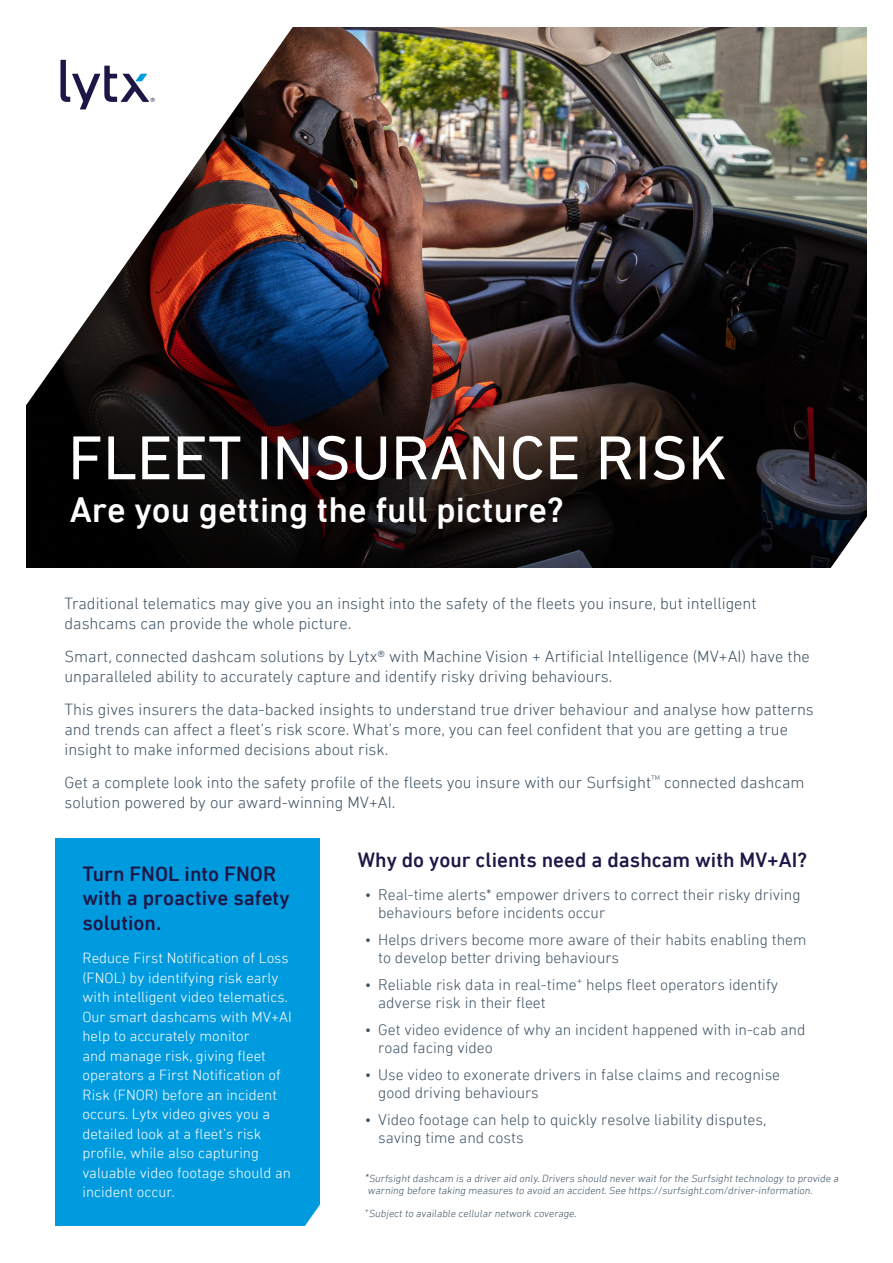
<style>
.page{position:relative;width:893px;height:1263px;background:#fff}
.page>*{position:absolute;margin:0;border:0;box-sizing:border-box;transform-origin:0 0}
.t1{font:63px "DIN Next LT Pro";color:#fff}
.t2{font:500 36px "DIN Next LT Pro";color:#fff}
.t3{font:500 21px/24.6px "DIN Next LT Pro";color:#1e1646}
.t4{font:300 16.5px/19.8px "DIN Next LT Pro";color:#3f5364}
.t5{font:300 15.75px/18px "DIN Next LT Pro";color:#3f5364}
.t6{font:300 15px/19.5px "DIN Next LT Pro";color:#fff}
.t7{font:300 10.5px/12.6px "DIN Next LT Pro";color:#3f5364}
.t8{font:300 7.05px "DIN Next LT Pro";color:#3f5364}
.s1{font-size:12px}
</style>
<div class="page">
<img style="left:27px;top:27px;width:839px;height:540px">
<svg style="left:26px;top:27px;width:286px;height:415px"></svg>
<svg style="left:60px;top:60px;width:95px;height:49px"></svg>
<svg style="left:808px;top:505px;width:59px;height:63px"></svg>
<div style="left:55px;top:838px;width:265px;height:387px;background:#009ade"></div>
<svg style="left:290px;top:1204px;width:30px;height:22px"></svg>
<h1 class="t1" style="left:68px;top:421px;width:660px">FLEET INSURANCE RISK</h1>
<h2 class="t2" style="left:70px;top:489px;width:496px">Are you getting the full picture?</h2>
<p class="t4" style="left:64px;top:593px;width:694px">Traditional telematics may give you an insight into the safety of the fleets you insure, but intelligent dashcams can provide the whole picture.</p>
<p class="t4" style="left:64px;top:646px;width:747px">Smart, connected dashcam solutions by Lytx® with Machine Vision + Artificial Intelligence (MV+AI) have the unparalleled ability to accurately capture and identify risky driving behaviours.</p>
<p class="t4" style="left:64px;top:700px;width:751px">This gives insurers the data-backed insights to understand true driver behaviour and analyse how patterns and trends can affect a fleet’s risk score. What’s more, you can feel confident that you are getting a true insight to make informed decisions about risk.</p>
<p class="t4" style="left:64px;top:772px;width:588px">Get a complete look into the safety profile of the fleets you insure with our Surfsight</p>
<p class="t8" style="left:651px;top:773px;width:10px">TM</p>
<p class="t4" style="left:664px;top:772px;width:142px">connected dashcam</p>
<p class="t4" style="left:64px;top:792px;width:332px">solution powered by our award-winning MV+AI.</p>
<p class="t3" style="left:82px;top:861px;width:209px">Turn FNOL into FNOR with a proactive safety solution.</p>
<p class="t6" style="left:82px;top:948px;width:211px">Reduce First Notification of Loss (FNOL) by identifying risk early with intelligent video telematics.<br>Our smart dashcams with MV+AI help to accurately monitor<br>and manage risk, giving fleet operators a First Notification of<br>Risk (FNOR) before an incident occurs. Lytx video gives you a detailed look at a fleet’s risk profile, while also capturing valuable video footage should an incident occur.</p>
<p class="t3" style="left:358px;top:847px;width:451px">Why do your clients need a dashcam with MV+AI?</p>
<p class="t5" style="left:378px;top:886px;width:424px;text-indent:-13px">• Real-time alerts* empower drivers to correct their risky driving behaviours before incidents occur</p>
<p class="t5" style="left:378px;top:930px;width:430px;text-indent:-13px">• Helps drivers become more aware of their habits enabling them to develop better driving behaviours</p>
<p class="t5" style="left:378px;top:975px;width:402px;text-indent:-14px">• Reliable risk data in real-time<sup>+</sup> helps fleet operators identify adverse risk in their fleet</p>
<p class="t5" style="left:378px;top:1020px;width:429px;text-indent:-13px">• Get video evidence of why an incident happened with in-cab and road facing video</p>
<p class="t5" style="left:378px;top:1065px;width:403px;text-indent:-13px">• Use video to exonerate drivers in false claims and recognise good driving behaviours</p>
<p class="t5" style="left:378px;top:1110px;width:390px;text-indent:-13px">• Video footage can help to quickly resolve liability disputes, saving time and costs</p>
<p class="t7" style="left:365px;top:1172px;width:477px"><span class="s1">*</span>Surfsight dashcam is a driver aid only. Drivers should never wait for the Surfsight technology to provide a warning before taking measures to avoid an accident. See https://surfsight.com/driver-information.</p>
<p class="t7" style="left:365px;top:1207px;width:215px"><sup>+</sup>Subject to available cellular network coverage.</p>
</div>
